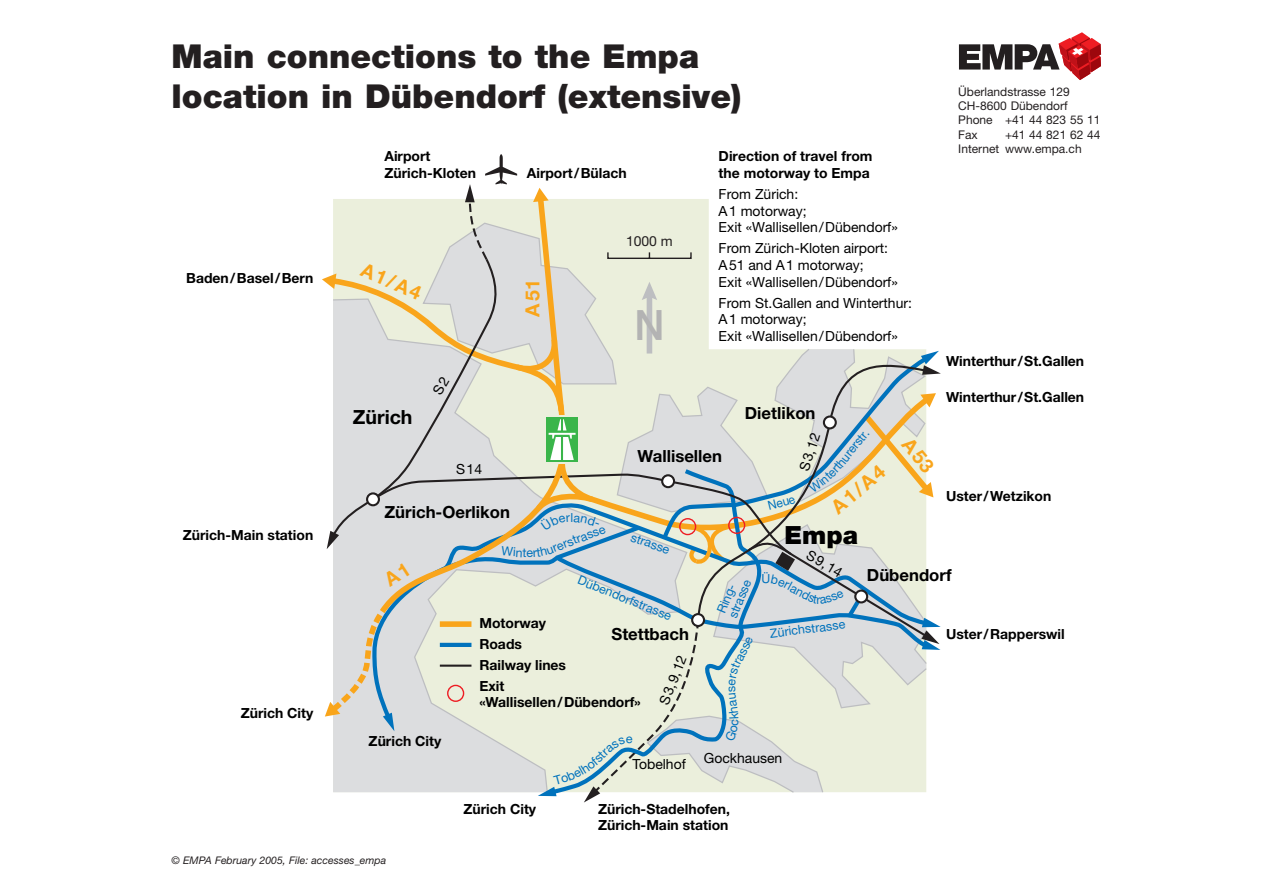
<style>
.page{position:relative;width:1263px;height:893px;background:#fff}
.page>*{position:absolute;margin:0;border:0;box-sizing:border-box;transform-origin:0 0}
.t1{font:500 41.85px "Helvetica Neue";color:#b3b3b3}
.t2{font:900 33px/39.6px "Helvetica Neue";color:#231f20}
.t3{font:900 25.05px "Helvetica Neue";color:#000}
.t4{font:700 19.5px "Helvetica Neue";color:#f9a51b}
.t5{font:700 19.5px "Helvetica Neue";color:#000}
.t6{font:700 16.8px "Helvetica Neue";color:#000}
.t7{font:700 13.95px/16.8px "Helvetica Neue";color:#000}
.t8{font:13.95px/16.8px "Helvetica Neue";color:#000}
.t9{font:13.95px "Helvetica Neue";color:#231f20}
.t10{font:12.6px/12.6px "Helvetica Neue";color:#0072bc}
.t11{font:12.6px "Helvetica Neue";color:#0072bc;scale:.95 1}
.t12{font:12px/14.4px "Helvetica Neue";color:#231f20}
.t13{font:italic 10.5px "Helvetica Neue";color:#231f20}
</style>
<div class="page">
<svg style="left:959px;top:32px;width:142px;height:48px"></svg>
<svg style="left:322px;top:154px;width:619px;height:648px"></svg>
<h2 class="t2" style="left:172px;top:39px;width:571px">Main connections to the Empa location in Dübendorf (extensive)</h2>
<p class="t7" style="left:186px;top:271px;width:129px">Baden/Basel/Bern</p>
<p class="t7" style="left:384px;top:149px;width:93px">Airport<br>Zürich-Kloten</p>
<h3 class="t4" style="left:365px;top:263px;width:65px;rotate:23deg">A1/A4</h3>
<p class="t7" style="left:527px;top:166px;width:101px">Airport/Bülach</p>
<h3 class="t4" style="left:525px;top:317px;width:39px;rotate:-90deg">A51</h3>
<p class="t9" style="left:626px;top:236px;width:48px">1000 m</p>
<h1 class="t1" style="left:634px;top:310px;width:32px">N</h1>
<p class="t7" style="left:719px;top:149px;width:155px">Direction of travel from the motorway to Empa</p>
<p class="t8" style="left:719px;top:187px;width:181px">From Zürich:<br>A1 motorway;<br>Exit «Wallisellen/Dübendorf»</p>
<p class="t8" style="left:719px;top:241px;width:181px">From Zürich-Kloten airport:<br>A51 and A1 motorway;<br>Exit «Wallisellen/Dübendorf»</p>
<p class="t8" style="left:719px;top:296px;width:195px">From St.Gallen and Winterthur:<br>A1 motorway;<br>Exit «Wallisellen/Dübendorf»</p>
<h3 class="t5" style="left:353px;top:410px;width:61px">Zürich</h3>
<p class="t8" style="left:456px;top:462px;width:27px">S14</p>
<p class="t6" style="left:384px;top:506px;width:127px">Zürich-Oerlikon</p>
<p class="t10" style="left:570px;top:512px;width:4px">l</p>
<p class="t6" style="left:638px;top:450px;width:86px">Wallisellen</p>
<p class="t6" style="left:745px;top:407px;width:72px">Dietlikon</p>
<p class="t8" style="left:797px;top:468px;width:40px;rotate:-72deg">S3,12</p>
<p class="t11" style="left:839px;top:457px;width:41px;rotate:-51deg">urerstr.</p>
<h3 class="t4" style="left:830px;top:504px;width:65px;rotate:-40deg">A1/A4</h3>
<p class="t12" style="left:958px;top:85px;width:144px">Überlandstrasse 129<br>CH-8600 Dübendorf<br>Phone +41 44 823 55 11<br>Fax</p>
<p class="t12" style="left:958px;top:128px;width:144px;text-indent:47px">+41 44 821 62 44<br>Internet www.empa.ch</p>
<p class="t7" style="left:946px;top:354px;width:140px">Winterthur/St.Gallen</p>
<p class="t7" style="left:946px;top:390px;width:140px">Winterthur/St.Gallen</p>
<p class="t7" style="left:946px;top:489px;width:107px">Uster/Wetzikon</p>
<p class="t7" style="left:183px;top:528px;width:132px">Zürich-Main station</p>
<p class="t7" style="left:241px;top:706px;width:74px">Zürich City</p>
<p class="t7" style="left:369px;top:734px;width:74px">Zürich City</p>
<p class="t13" style="left:172px;top:857px;width:216px">© EMPA February 2005, File: accesses_empa</p>
<p class="t10" style="left:545px;top:546px;width:45px;rotate:-21deg">urerstra</p>
<p class="t10" style="left:633px;top:531px;width:42px;rotate:20deg">strasse</p>
<p class="t10" style="left:580px;top:574px;width:101px;rotate:22deg">Dübendorfstrasse</p>
<p class="t7" style="left:479px;top:614px;width:88px;line-height:21px">Motorway<br>Roads<br>Railway lines<br>Exit</p>
<p class="t7" style="left:479px;top:695px;width:163px">«Wallisellen/Dübendorf»</p>
<p class="t6" style="left:611px;top:628px;width:79px">Stettbach</p>
<p class="t8" style="left:657px;top:701px;width:54px;rotate:-68deg">S3,9,12</p>
<p class="t10" style="left:716px;top:611px;width:42px;rotate:-68deg">Ring&shy;strasse</p>
<p class="t10" style="left:761px;top:573px;width:10px">Ü</p>
<h3 class="t3" style="left:785px;top:526px;width:75px">Empa</h3>
<p class="t8" style="left:811px;top:548px;width:40px;rotate:30deg">S9,14</p>
<p class="t10" style="left:769px;top:628px;width:77px;rotate:-7deg">Zürichstrasse</p>
<p class="t6" style="left:867px;top:569px;width:86px">Dübendorf</p>
<p class="t7" style="left:946px;top:627px;width:120px">Uster/Rapperswil</p>
<p class="t7" style="left:464px;top:802px;width:74px">Zürich City</p>
<p class="t8" style="left:633px;top:756px;width:55px">Tobelhof</p>
<p class="t8" style="left:704px;top:751px;width:80px">Gockhausen</p>
<p class="t7" style="left:598px;top:802px;width:133px">Zürich-Stadelhofen,<br>Zürich-Main station</p>
</div>
